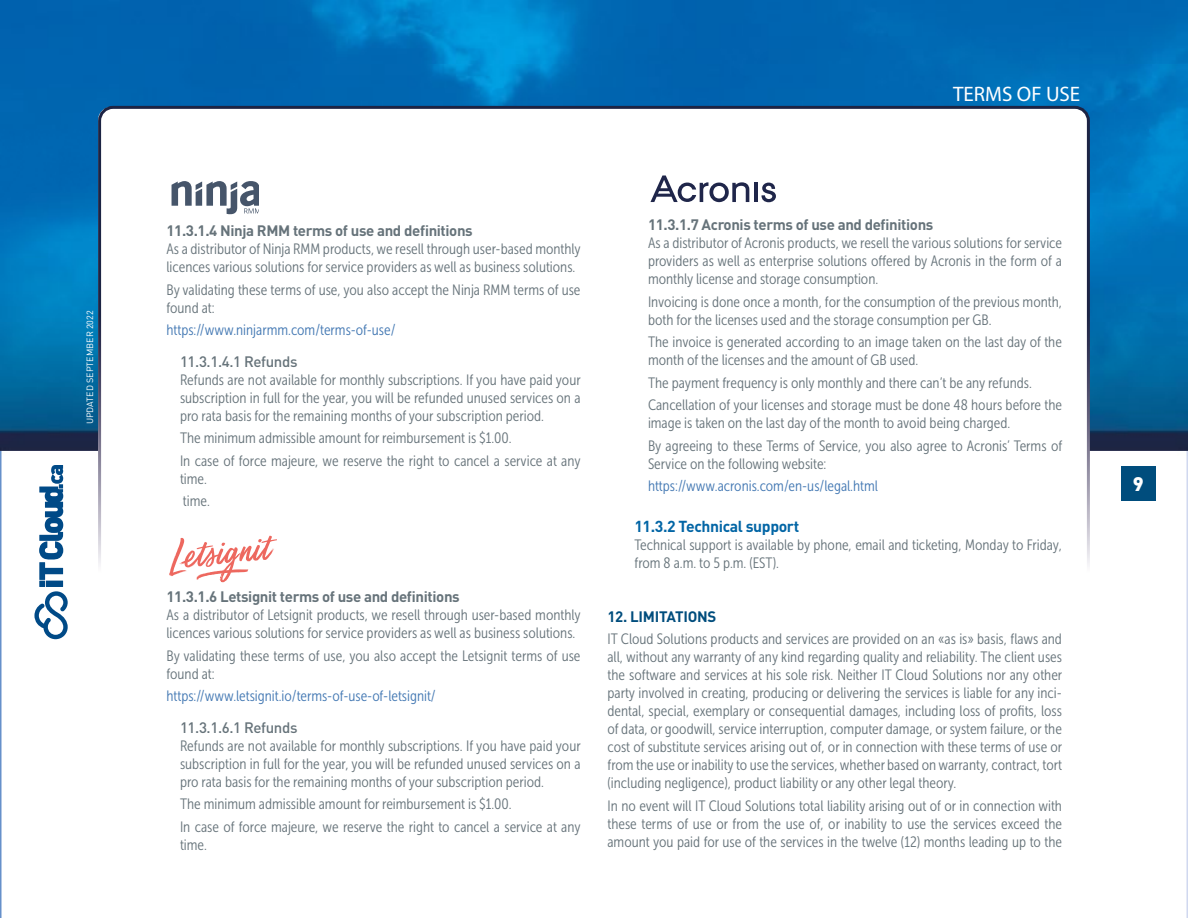
<style>
.page{position:relative;width:1188px;height:918px;background:#fff}
.page>*{position:absolute;margin:0;border:0;box-sizing:border-box;transform-origin:0 0}
.t1{font:21px "Myriad Pro";color:#fff}
.t2{font:900 19.5px "DIN Pro";color:#fff}
.Sous_Titre_niv_2{font:700 15.75px "DIN Pro";letter-spacing:-.025em;color:#0265a5}
.Texte_ST_niv_3{font:15px/18px "Museo Sans Cond 300";color:#66737a}
.texte_courant{font:15px/18px "Museo Sans Cond 300";color:#66737a;text-align:justify}
.Texte_ST_niv_4{font:15px/18px "Museo Sans Cond 300";color:#66737a;text-align:justify}
.Texte_ST_niv_3-2{font:15px "Museo Sans Cond 300";color:#4378b3}
.ST_niv_3{font:700 15px "DIN Pro";letter-spacing:-.025em;color:#66737a}
.Texte_ST_niv_2{font:15px/18px "Museo Sans Cond 300";color:#66737a}
.ST_niv_4{font:500 15px "DIN Pro";letter-spacing:-.025em;color:#66737a}
.Titre1{font:700 15px "DIN Pro";letter-spacing:-.015em;color:#004d7d}
.t3{font:9px "DIN Pro";color:#fff}
</style>
<div class="page">
<img style="left:0;top:0;width:1188px;height:918px">
<div style="left:1121px;top:466px;width:34px;height:35px;background:#004d7d"></div>
<svg style="left:34px;top:465px;width:34px;height:174px"></svg>
<div style="left:98px;top:107px;width:990px;height:404px;background:#fff;border-radius:13px"></div>
<svg style="left:172px;top:181px;width:87px;height:34px"></svg>
<svg style="left:169px;top:536px;width:108px;height:46px"></svg>
<hr style="left:754px;top:183px;width:4px;height:19px;background:#1f264a">
<svg style="left:761px;top:183px;width:15px;height:19px"></svg>
<svg style="left:650px;top:175px;width:99px;height:27px"></svg>
<p class="t3" style="left:84px;top:424px;width:115px;rotate:-90deg">UPDATED SEPTEMBER 2022</p>
<h1 class="t1" style="left:953px;top:81px;width:129px">TERMS OF USE</h1>
<p class="ST_niv_3" style="left:166px;top:221px;width:308px">11.3.1.4 Ninja RMM terms of use and definitions</p>
<p class="Texte_ST_niv_3" style="left:166px;top:240px;width:416px">As a distributor of Ninja RMM products, we resell through user-based monthly licences various solutions for service providers as well as business solutions.</p>
<p class="Texte_ST_niv_3" style="left:166px;top:281px;width:416px">By validating these terms of use, you also accept the Ninja RMM terms of use found at:</p>
<p class="Texte_ST_niv_3-2" style="left:166px;top:322px;width:231px">https://www.ninjarmm.com/terms-of-use/</p>
<p class="ST_niv_4" style="left:180px;top:351px;width:119px">11.3.1.4.1 Refunds</p>
<p class="Texte_ST_niv_4" style="left:180px;top:371px;width:402px">Refunds are not available for monthly subscriptions. If you have paid your subscription in full for the year, you will be refunded unused services on a pro rata basis for the remaining months of your subscription period.</p>
<p class="Texte_ST_niv_4" style="left:180px;top:429px;width:333px">The minimum admissible amount for reimbursement is $1.00.</p>
<p class="Texte_ST_niv_4" style="left:180px;top:452px;width:402px">In case of force majeure, we reserve the right to cancel a service at any time.</p>
<p class="Texte_ST_niv_4" style="left:183px;top:492px;width:28px">time.</p>
<p class="ST_niv_3" style="left:166px;top:587px;width:295px">11.3.1.6 Letsignit terms of use and definitions</p>
<p class="Texte_ST_niv_3" style="left:166px;top:606px;width:416px">As a distributor of Letsignit products, we resell through user-based monthly licences various solutions for service providers as well as business solutions.</p>
<p class="Texte_ST_niv_3" style="left:166px;top:647px;width:415px">By validating these terms of use, you also accept the Letsignit terms of use found at:</p>
<p class="Texte_ST_niv_3-2" style="left:166px;top:688px;width:271px">https://www.letsignit.io/terms-of-use-of-letsignit/</p>
<p class="ST_niv_4" style="left:180px;top:717px;width:119px">11.3.1.6.1 Refunds</p>
<p class="Texte_ST_niv_4" style="left:180px;top:737px;width:402px">Refunds are not available for monthly subscriptions. If you have paid your subscription in full for the year, you will be refunded unused services on a pro rata basis for the remaining months of your subscription period.</p>
<p class="Texte_ST_niv_4" style="left:180px;top:795px;width:333px">The minimum admissible amount for reimbursement is $1.00.</p>
<p class="Texte_ST_niv_4" style="left:180px;top:818px;width:402px">In case of force majeure, we reserve the right to cancel a service at any time.</p>
<p class="ST_niv_3" style="left:648px;top:215px;width:287px">11.3.1.7 Acronis terms of use and definitions</p>
<p class="Texte_ST_niv_3" style="left:648px;top:234px;width:416px;text-align:justify">As a distributor of Acronis products, we resell the various solutions for service providers as well as enterprise solutions offered by Acronis in the form of a monthly license and storage consumption.</p>
<p class="Texte_ST_niv_3" style="left:648px;top:293px;width:416px">Invoicing is done once a month, for the consumption of the previous month, both for the licenses used and the storage consumption per GB.</p>
<p class="Texte_ST_niv_3" style="left:648px;top:333px;width:415px">The invoice is generated according to an image taken on the last day of the month of the licenses and the amount of GB used.</p>
<p class="Texte_ST_niv_3" style="left:648px;top:374px;width:385px">The payment frequency is only monthly and there can’t be any refunds.</p>
<p class="Texte_ST_niv_3" style="left:648px;top:396px;width:415px">Cancellation of your licenses and storage must be done 48 hours before the image is taken on the last day of the month to avoid being charged.</p>
<p class="Texte_ST_niv_3" style="left:648px;top:437px;width:416px">By agreeing to these Terms of Service, you also agree to Acronis’ Terms of<br>Service on the following website:</p>
<p class="Texte_ST_niv_3-2" style="left:648px;top:478px;width:232px">https://www.acronis.com/en-us/legal.html</p>
<p class="Sous_Titre_niv_2" style="left:634px;top:516px;width:166px">11.3.2 Technical support</p>
<p class="Texte_ST_niv_2" style="left:634px;top:536px;width:429px">Technical support is available by phone, email and ticketing, Monday to Friday, from 8 a.m. to 5 p.m. (EST).</p>
<p class="Titre1" style="left:608px;top:606px;width:110px">12. LIMITATIONS</p>
<p class="texte_courant" style="left:608px;top:630px;width:456px">IT Cloud Solutions products and services are provided on an «as is» basis, flaws and all, without any warranty of any kind regarding quality and reliability. The client uses the software and services at his sole risk. Neither IT Cloud Solutions nor any other party involved in creating, producing or delivering the services is liable for any inci&shy;dental, special, exemplary or consequential damages, including loss of profits, loss of data, or goodwill, service interruption, computer damage, or system failure, or the cost of substitute services arising out of, or in connection with these terms of use or from the use or inability to use the services, whether based on warranty, contract, tort (including negligence), product liability or any other legal theory.</p>
<p class="texte_courant" style="left:608px;top:797px;width:456px">In no event will IT Cloud Solutions total liability arising out of or in connection with these terms of use or from the use of, or inability to use the services exceed the amount you paid for use of the services in the twelve (12) months leading up to the</p>
<h2 class="t2" style="left:1133px;top:471px;width:12px">9</h2>
</div>
